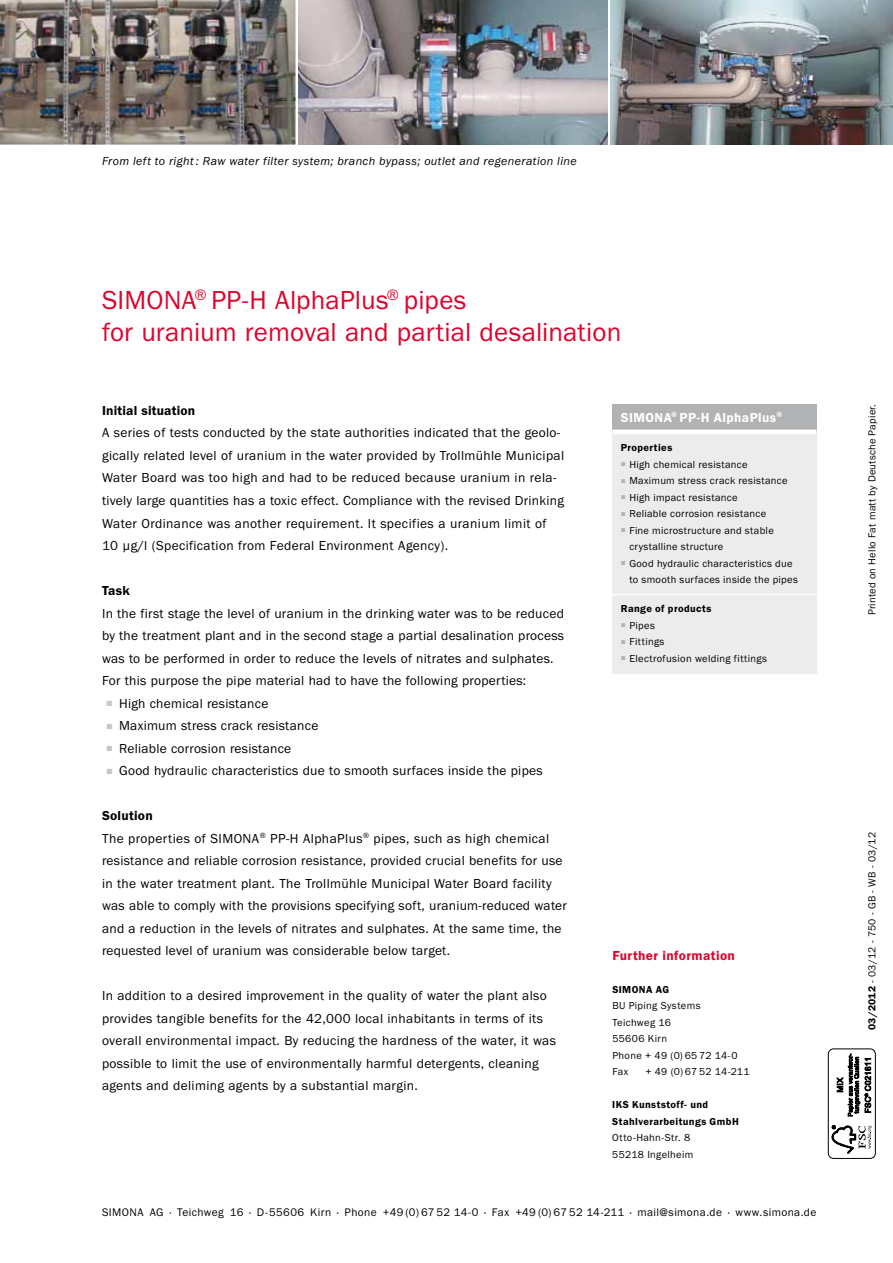
<style>
.page{position:relative;width:893px;height:1263px;background:#fff}
.page>*{position:absolute;margin:0;border:0;box-sizing:border-box;transform-origin:0 0}
.t1{font:27px/31.5px "Franklin Gothic URW Boo";letter-spacing:.005em;color:#dd042d}
.t2{font:13.5px/22.5px "Franklin Gothic URW Boo";letter-spacing:.02em;color:#000}
.t3{font:13.5px "Franklin Gothic URW Dem";letter-spacing:.015em;color:#000}
.t4{font:13.5px "Franklin Gothic URW Dem";letter-spacing:.03em;color:#fff}
.t5{font:13.5px "Franklin Gothic URW Dem";letter-spacing:.03em;color:#dd042d}
.t6{font:12px "Franklin Gothic URW Boo Ita";letter-spacing:.035em;color:#000}
.t7{font:11.4px "Franklin Gothic URW Boo";letter-spacing:.035em;color:#000}
.t8{font:10.5px/16.5px "Franklin Gothic URW Boo";letter-spacing:.03em;color:#000}
.t9{font:10.5px/16.5px "Franklin Gothic URW Dem";letter-spacing:.04em;color:#000}
.s1{font-family:"European Pi Three";font-size:12px;color:#c5c6c6}
.s2{font-family:"European Pi Three";font-size:9px;color:#b1b2b3}
.s3{font-family:"Franklin Gothic URW Dem"}
</style>
<div class="page">
<div style="left:612px;top:427px;width:204px;height:247px;background:#ececed"></div>
<div style="left:612px;top:404px;width:204px;height:28px;background:#b1b2b3"></div>
<hr style="left:612px;top:430px;width:204px;height:4px;background:#fff">
<hr style="left:612px;top:594px;width:204px;height:1px;background:#fff">
<img style="left:0;top:0;width:296px;height:145px">
<img style="left:610px;top:0;width:283px;height:145px">
<img style="left:299px;top:0;width:308px;height:145px">
<div style="left:828px;top:1048px;width:48px;height:111px;border:1px solid #000;border-radius:5px"></div>
<svg style="left:832px;top:1125px;width:40px;height:29px"></svg>
<svg style="left:837px;top:1054px;width:34px;height:62px"></svg>
<p class="t6" style="left:102px;top:154px;width:476px">From left to right : Raw water filter system; branch bypass; outlet and regeneration line</p>
<h1 class="t1" style="left:102px;top:285px;width:521px">SIMONA<sup>®</sup> PP-H AlphaPlus<sup>®</sup> pipes<br>for uranium removal and partial desalination</h1>
<p class="t3" style="left:102px;top:402px;width:95px">Initial situation</p>
<p class="t2" style="left:102px;top:422px;width:464px">A series of tests conducted by the state authorities indicated that the geolo&shy;gically related level of uranium in the water provided by Trollmühle Municipal Water Board was too high and had to be reduced because uranium in rela&shy;tively large quantities has a toxic effect. Compliance with the revised Drinking Water Ordinance was another requirement. It specifies a uranium limit of 10 µg/l (Specification from Federal Environment Agency).</p>
<p class="t3" style="left:102px;top:582px;width:29px">Task</p>
<p class="t2" style="left:102px;top:602px;width:463px">In the first stage the level of uranium in the drinking water was to be reduced</p>
<p class="t2" style="left:102px;top:624px;width:464px">by the treatment plant and in the second stage a partial desalination process</p>
<p class="t2" style="left:102px;top:647px;width:453px">was to be performed in order to reduce the levels of nitrates and sulphates.</p>
<p class="t2" style="left:102px;top:669px;width:426px">For this purpose the pipe material had to have the following properties:</p>
<p class="t2" style="left:106px;top:692px;width:164px"><span class="s1">J</span> High chemical resistance</p>
<p class="t2" style="left:106px;top:714px;width:214px"><span class="s1">J</span> Maximum stress crack resistance</p>
<p class="t2" style="left:106px;top:737px;width:187px"><span class="s1">J</span> Reliable corrosion resistance</p>
<p class="t2" style="left:106px;top:759px;width:438px"><span class="s1">J</span> Good hydraulic characteristics due to smooth surfaces inside the pipes</p>
<p class="t3" style="left:102px;top:807px;width:52px">Solution</p>
<p class="t2" style="left:102px;top:827px;width:466px">The properties of SIMONA<sup>®</sup> PP-H AlphaPlus<sup>®</sup> pipes, such as high chemical resistance and reliable corrosion resistance, provided crucial benefits for use in the water treatment plant. The Trollmühle Municipal Water Board facility was able to comply with the provisions specifying soft, uranium-reduced water and a reduction in the levels of nitrates and sulphates. At the same time, the requested level of uranium was considerable below target.</p>
<p class="t2" style="left:102px;top:984px;width:455px">In addition to a desired improvement in the quality of water the plant also provides tangible benefits for the 42,000 local inhabitants in terms of its overall environmental impact. By reducing the hardness of the water, it was possible to limit the use of environmentally harmful detergents, cleaning agents and deliming agents by a substantial margin.</p>
<p class="t4" style="left:621px;top:409px;width:163px">SIMONA<sup>®</sup> PP-H AlphaPlus<sup>®</sup></p>
<p class="t9" style="left:621px;top:440px;width:53px">Properties</p>
<p class="t8" style="left:621px;top:456px;width:128px"><span class="s2">J</span> High chemical resistance</p>
<p class="t8" style="left:621px;top:473px;width:168px"><span class="s2">J</span> Maximum stress crack resistance</p>
<p class="t8" style="left:621px;top:489px;width:118px"><span class="s2">J</span> High impact resistance</p>
<p class="t8" style="left:621px;top:506px;width:147px"><span class="s2">J</span> Reliable corrosion resistance</p>
<p class="t8" style="left:621px;top:522px;width:154px"><span class="s2">J</span> Fine microstructure and stable</p>
<p class="t8" style="left:629px;top:539px;width:95px">crystalline structure</p>
<p class="t8" style="left:621px;top:555px;width:173px"><span class="s2">J</span> Good hydraulic characteristics due</p>
<p class="t8" style="left:629px;top:572px;width:170px">to smooth surfaces inside the pipes</p>
<p class="t9" style="left:621px;top:601px;width:92px">Range of products</p>
<p class="t8" style="left:621px;top:617px;width:148px"><span class="s2">J</span> Pipes<br><span class="s2">J</span> Fittings<br><span class="s2">J</span> Electrofusion welding fittings</p>
<p class="t5" style="left:612px;top:947px;width:124px">Further information</p>
<p class="t9" style="left:612px;top:981px;width:58px">SIMONA AG</p>
<p class="t8" style="left:612px;top:997px;width:127px">BU Piping Systems<br>Teichweg 16<br>55606 Kirn<br>Phone + 49 (0) 65 72 14-0<br>Fax</p>
<p class="t8" style="left:645px;top:1063px;width:106px">+ 49 (0) 67 52 14-211</p>
<p class="t9" style="left:612px;top:1096px;width:128px">IKS Kunststoff- und<br>Stahlverarbeitungs GmbH</p>
<p class="t8" style="left:612px;top:1129px;width:82px">Otto-Hahn-Str. 8<br>55218 Ingelheim</p>
<p class="t7" style="left:102px;top:1205px;width:716px">SIMONA AG · Teichweg 16 · D-55606 Kirn · Phone +49 (0) 67 52 14-0 · Fax +49 (0) 67 52 14-211 · mail@simona.de · www.simona.de</p>
<p class="t8" style="left:864px;top:615px;width:213px;rotate:-90deg">Printed on Hello Fat matt by Deutsche Papier.</p>
<p class="t8" style="left:864px;top:1030px;width:199px;rotate:-90deg"><span class="s3">03/2012</span> - 03/12 - 750 - GB - WB - 03/12</p>
</div>
